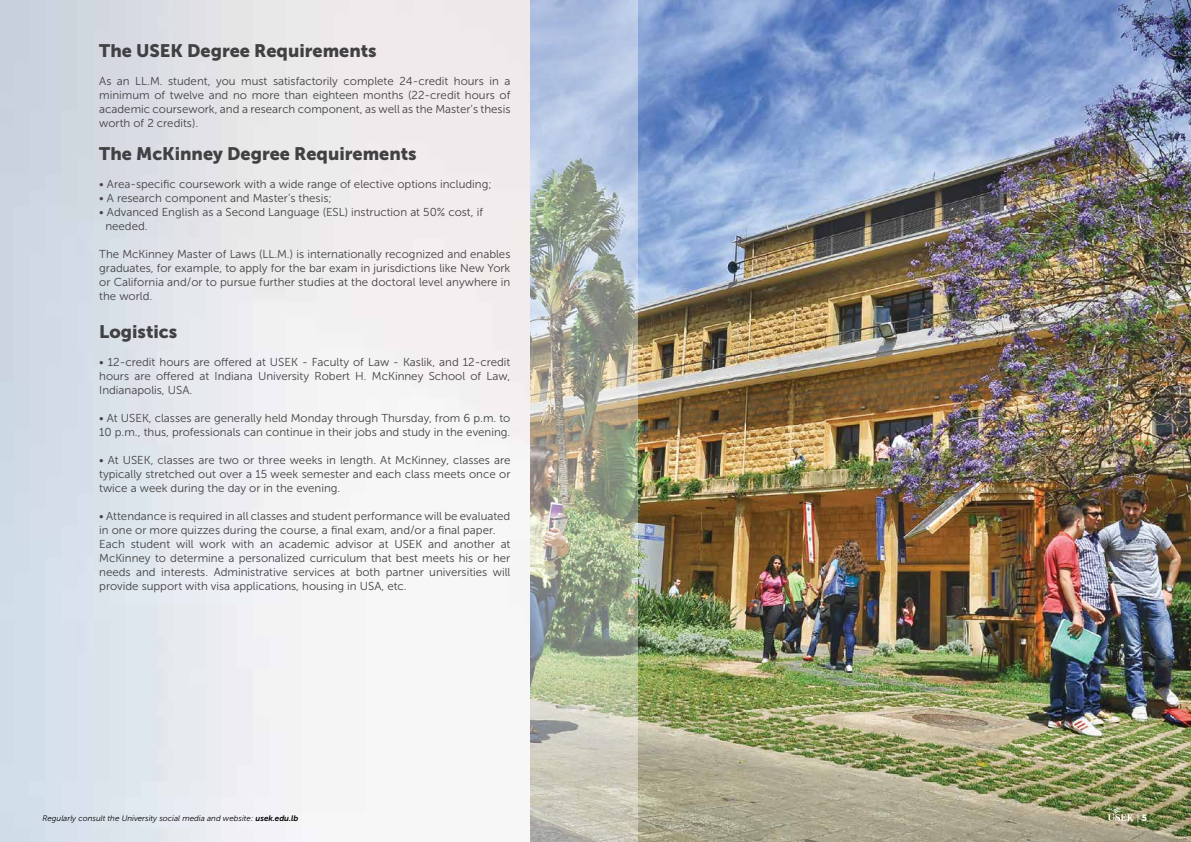
<style>
.page{position:relative;width:1191px;height:842px;background:#fff}
.page>*{position:absolute;margin:0;border:0;box-sizing:border-box;transform-origin:0 0}
.t1{font:18px "Museo Sans 900";color:#414042}
.t2{font:11.5px/14px "Museo Sans 300";color:#414042;text-align:justify}
.t3{font:9px "Museo Sans 300";color:#808285}
.t4{font:italic 8px "Museo Sans 300";color:#000}
.s1{font-family:"Museo Sans 700"}
.s2{font-family:"Museo Sans 900"}
</style>
<div class="page">
<img style="left:638px;top:0;width:553px;height:842px">
<svg style="left:1107px;top:808px;width:26px;height:13px"></svg>
<img style="left:530px;top:0;width:108px;height:842px">
<h1 class="t1" style="left:99px;top:40px;width:279px">The USEK Degree Requirements</h1>
<p class="t2" style="left:99px;top:74px;width:413px">As an LL.M. student, you must satisfactorily complete 24-credit hours in a minimum of twelve and no more than eighteen months (22-credit hours of academic coursework, and a research component, as well as the Master’s thesis worth of 2 credits).</p>
<h1 class="t1" style="left:99px;top:143px;width:319px">The McKinney Degree Requirements</h1>
<p class="t2" style="left:99px;top:177px;width:394px">• Area-specific coursework with a wide range of elective options including;</p>
<p class="t2" style="left:99px;top:191px;width:234px">• A research component and Master’s thesis;</p>
<p class="t2" style="left:105px;top:205px;width:379px;text-indent:-6px">• Advanced English as a Second Language (ESL) instruction at 50% cost, if needed.</p>
<p class="t2" style="left:99px;top:247px;width:413px">The McKinney Master of Laws (LL.M.) is internationally recognized and enables graduates, for example, to apply for the bar exam in jurisdictions like New York or California and/or to pursue further studies at the doctoral level anywhere in the world.</p>
<h1 class="t1" style="left:99px;top:321px;width:80px">Logistics</h1>
<p class="t2" style="left:99px;top:355px;width:413px">• 12-credit hours are offered at USEK - Faculty of Law - Kaslik, and 12-credit hours are offered at Indiana University Robert H. McKinney School of Law, Indianapolis, USA.</p>
<p class="t2" style="left:99px;top:411px;width:413px">• At USEK, classes are generally held Monday through Thursday, from 6 p.m. to<br>10 p.m., thus, professionals can continue in their jobs and study in the evening.</p>
<p class="t2" style="left:99px;top:453px;width:413px">• At USEK, classes are two or three weeks in length. At McKinney, classes are typically stretched out over a 15 week semester and each class meets once or twice a week during the day or in the evening.</p>
<p class="t2" style="left:99px;top:509px;width:413px;text-align:left">• Attendance is required in all classes and student performance will be evaluated in one or more quizzes during the course, a final exam, and/or a final paper.<br>Each student will work with an academic advisor at USEK and another at McKinney to determine a personalized curriculum that best meets his or her needs and interests. Administrative services at both partner universities will provide support with visa applications, housing in USA, etc.</p>
<p class="t4" style="left:43px;top:813px;width:257px">Regularly consult the University social media and website: <span class="s1">usek.edu.lb</span></p>
<p class="t3" style="left:1136px;top:813px;width:12px">| <span class="s2">5</span></p>
</div>
